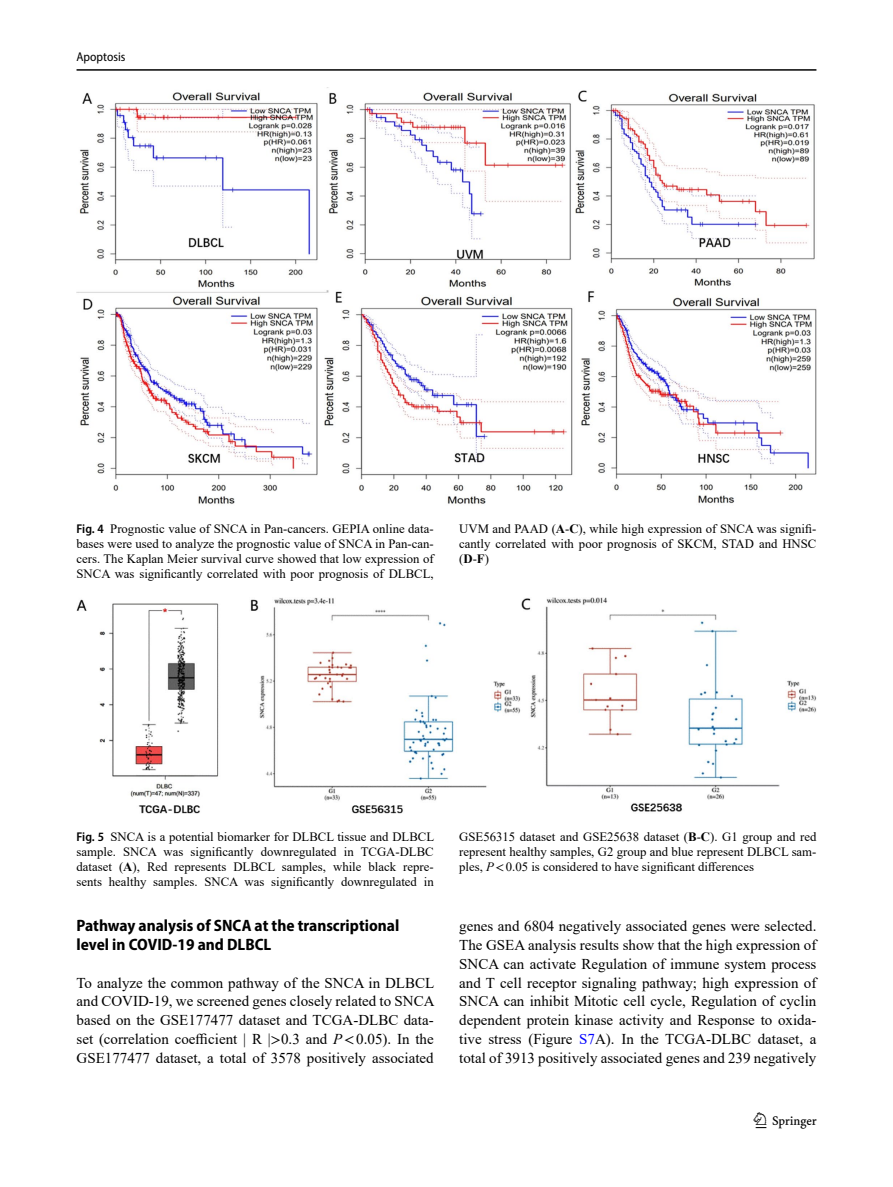
<style>
.page{position:relative;width:893px;height:1187px;background:#fff}
.page>*{position:absolute;margin:0;border:0;box-sizing:border-box;transform-origin:0 0}
.t1{font:22.5px "Springnew";color:#000}
.Head_2{font:700 semi-condensed 16.5px/18.8px "Myriad Pro";color:#000}
.Body_Text{font:15px/18.8px "Times New Roman";color:#000;text-align:justify}
.Figure_Caption{font:12.75px/15px "Times New Roman";color:#000;text-align:justify}
.t2{font:semi-condensed 12.75px "Myriad Pro";color:#000}
.s1{font-family:"Myriad Pro";font-weight:600;font-stretch:semi-condensed}
.s2{font-weight:700}
.s3{font-style:italic}
.s4{font-family:"STIX"}
.s5{color:#00f}
</style>
<div class="page">
<hr style="left:77px;top:69px;width:739px;height:2px;background:#000">
<img style="left:77px;top:597px;width:739px;height:216px">
<img style="left:77px;top:87px;width:739px;height:417px">
<p class="t2" style="left:77px;top:49px;width:50px">Apoptosis</p>
<p class="Figure_Caption" style="left:77px;top:521px;width:359px"><span class="s1">Fig. 4</span> Prognostic value of SNCA in Pan-cancers. GEPIA online data&shy;bases were used to analyze the prognostic value of SNCA in Pan-can&shy;cers. The Kaplan Meier survival curve showed that low expression of SNCA was significantly correlated with poor prognosis of DLBCL,</p>
<p class="Figure_Caption" style="left:459px;top:521px;width:359px">UVM and PAAD (<span class="s2">A</span>-<span class="s2">C</span>), while high expression of SNCA was signifi&shy;cantly correlated with poor prognosis of SKCM, STAD and HNSC (<span class="s2">D</span>-<span class="s2">F</span>)</p>
<p class="Figure_Caption" style="left:77px;top:828px;width:359px"><span class="s1">Fig. 5</span> SNCA is a potential biomarker for DLBCL tissue and DLBCL sample. SNCA was significantly downregulated in TCGA-DLBC dataset (<span class="s2">A</span>), Red represents DLBCL samples, while black repre&shy;sents healthy samples. SNCA was significantly downregulated in</p>
<p class="Figure_Caption" style="left:459px;top:828px;width:359px">GSE56315 dataset and GSE25638 dataset (<span class="s2">B</span>-<span class="s2">C</span>). G1 group and red represent healthy samples, G2 group and blue represent DLBCL sam&shy;ples, <span class="s3">P</span><span class="s4">&lt;</span>0.05 is considered to have significant differences</p>
<p class="Head_2" style="left:77px;top:915px;width:324px">Pathway analysis of SNCA at the transcriptional level in COVID-19 and DLBCL</p>
<p class="Body_Text" style="left:77px;top:972px;width:359px">To analyze the common pathway of the SNCA in DLBCL and COVID-19, we screened genes closely related to SNCA based on the GSE177477 dataset and TCGA-DLBC data&shy;set (correlation coefficient | R |<span class="s4">&gt;</span>0.3 and <span class="s3">P</span><span class="s4">&lt;</span>0.05). In the GSE177477 dataset, a total of 3578 positively associated</p>
<p class="Body_Text" style="left:459px;top:916px;width:359px">genes and 6804 negatively associated genes were selected.<br>The GSEA analysis results show that the high expression of SNCA can activate Regulation of immune system process and T cell receptor signaling pathway; high expression of SNCA can inhibit Mitotic cell cycle, Regulation of cyclin dependent protein kinase activity and Response to oxida&shy;tive stress (Figure <span class="s5">S7</span>A). In the TCGA-DLBC dataset, a total of 3913 positively associated genes and 239 negatively</p>
<h1 class="t1" style="left:756px;top:1107px;width:63px">1 3</h1>
</div>
